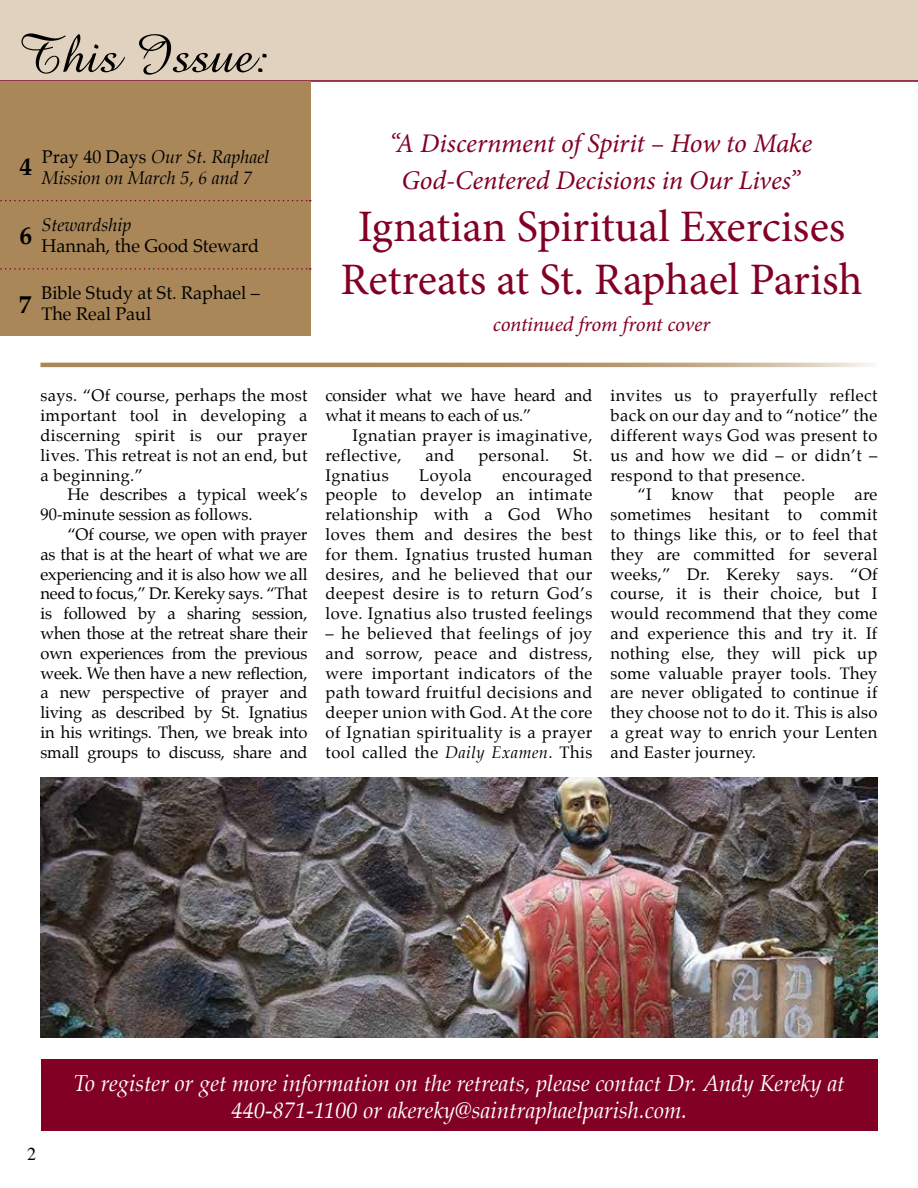
<style>
.page{position:relative;width:918px;height:1188px;background:#fff}
.page>*{position:absolute;margin:0;border:0;box-sizing:border-box;transform-origin:0 0}
.t1{font:55.5px "Amaze Normal";color:#000}
.t2{font:45px/52.5px "Minion Pro";letter-spacing:-.005em;color:#820024;text-align:center}
.t3{font:italic 27px/37.5px "Minion Pro";letter-spacing:-.005em;color:#820024;text-align:center}
.t4{font:700 25.5px "Palatino";color:#000}
.t5{font:italic 22.5px/27px "Palatino";color:#fff;text-align:center}
.t6{font:italic 21px "Minion Pro";letter-spacing:-.01em;color:#820024}
.t7{font:italic 18px/21px "Palatino";color:#000}
.t8{font:18px/21px "Palatino";color:#000}
.t9{font:18px "Times";color:#000}
.t10{font:16.5px/19.8px "Palatino";letter-spacing:.02em;color:#000;text-align:justify}
.t11{font:16.5px/19.8px "Palatino";color:#000}
.t12{font:16.5px/19.8px "Palatino";letter-spacing:-.01em;color:#000}
.s1{font-style:normal}
.s2{font-style:italic}
</style>
<div class="page">
<div style="left:0;top:0;width:918px;height:82px;background:#e0d2bf"></div>
<div style="left:0;top:81px;width:310px;height:255px;background:#a98759"></div>
<svg style="left:0;top:200px;width:311px;height:1px"></svg>
<svg style="left:0;top:268px;width:311px;height:2px"></svg>
<div style="left:41px;top:1059px;width:837px;height:71px;background:#820024"></div>
<img style="left:40px;top:778px;width:838px;height:260px">
<svg style="left:40px;top:363px;width:831px;height:4px;background:#b69972"></svg>
<h1 class="t1" style="left:16px;top:18px;width:254px">This Issue:</h1>
<h3 class="t4" style="left:19px;top:145px;width:14px">4</h3>
<h3 class="t4" style="left:19px;top:214px;width:14px">6</h3>
<p class="t7" style="left:42px;top:146px;width:229px"><span class="s1">Pray 40 Days</span> Our St. Raphael<br>Mission on March 5, 6 and 7</p>
<p class="t7" style="left:42px;top:215px;width:91px">Stewardship</p>
<p class="t8" style="left:42px;top:235px;width:219px">Hannah, the Good Steward</p>
<h3 class="t4" style="left:19px;top:283px;width:14px">7</h3>
<p class="t8" style="left:41px;top:282px;width:220px">Bible Study at St. Raphael –<br>The Real Paul</p>
<h3 class="t3" style="left:389px;top:124px;width:425px">“A Discernment of Spirit – How to Make<br>God-Centered Decisions in Our Lives”</h3>
<h2 class="t2" style="left:341px;top:201px;width:523px">Ignatian Spiritual Exercises<br>Retreats at St. Raphael Parish</h2>
<p class="t6" style="left:493px;top:310px;width:219px">continued from front cover</p>
<p class="t10" style="left:40px;top:386px;width:269px">says. “Of course, perhaps the most important tool in developing a discerning spirit is our prayer lives. This retreat is not an end, but a beginning.”</p>
<p class="t11" style="left:40px;top:485px;width:269px;text-indent:27px">He describes a typical week’s<br>90-minute session as follows.</p>
<p class="t10" style="left:40px;top:524px;width:269px;text-indent:27px">“Of course, we open with prayer as that is at the heart of what we are experiencing and it is also how we all need to focus,” Dr. Kereky says. “That is followed by a sharing session, when those at the retreat share their own experiences from the previous week. We then have a new reflection, a new perspective of prayer and living as described by St. Ignatius in his writings. Then, we break into small groups to discuss, share and</p>
<p class="t12" style="left:326px;top:386px;width:268px">consider what we have heard and what it means to each of us.”</p>
<p class="t10" style="left:326px;top:425px;width:268px;text-indent:27px">Ignatian prayer is imaginative, reflective,</p>
<p class="t10" style="left:426px;top:445px;width:30px">and</p>
<p class="t10" style="left:478px;top:445px;width:73px">personal.</p>
<p class="t10" style="left:573px;top:445px;width:21px">St.</p>
<p class="t10" style="left:326px;top:465px;width:65px">Ignatius</p>
<p class="t10" style="left:419px;top:465px;width:54px">Loyola</p>
<p class="t10" style="left:326px;top:465px;width:269px;text-indent:177px">encouraged people to develop an intimate relationship with a God Who loves them and desires the best for them. Ignatius trusted human desires, and he believed that our deepest desire is to return God’s love. Ignatius also trusted feelings</p>
<p class="t10" style="left:326px;top:623px;width:269px">– he believed that feelings of joy and sorrow, peace and distress, were important indicators of the path toward fruitful decisions and deeper union with God. At the core of Ignatian spirituality is a prayer tool called the <span class="s2">Daily Examen</span>. This</p>
<p class="t10" style="left:611px;top:386px;width:269px">invites us to prayerfully reflect back on our day and to “notice” the different ways God was present to us and how we did – or didn’t – respond to that presence.</p>
<p class="t10" style="left:611px;top:485px;width:269px;text-indent:27px">“I know that people are sometimes hesitant to commit to things like this, or to feel that they are committed for several weeks,” Dr. Kereky says. “Of course, it is their choice, but I would recommend that they come and experience this and try it. If nothing else, they will pick up some valuable prayer tools. They are never obligated to continue if they choose not to do it. This is also a great way to enrich your Lenten and Easter journey.</p>
<p class="t9" style="left:27px;top:1137px;width:10px">2</p>
<h3 class="t5" style="left:74px;top:1070px;width:772px">To register or get more information on the retreats, please contact Dr. Andy Kereky at<br>440-871-1100 or akereky@saintraphaelparish.com.</h3>
</div>
